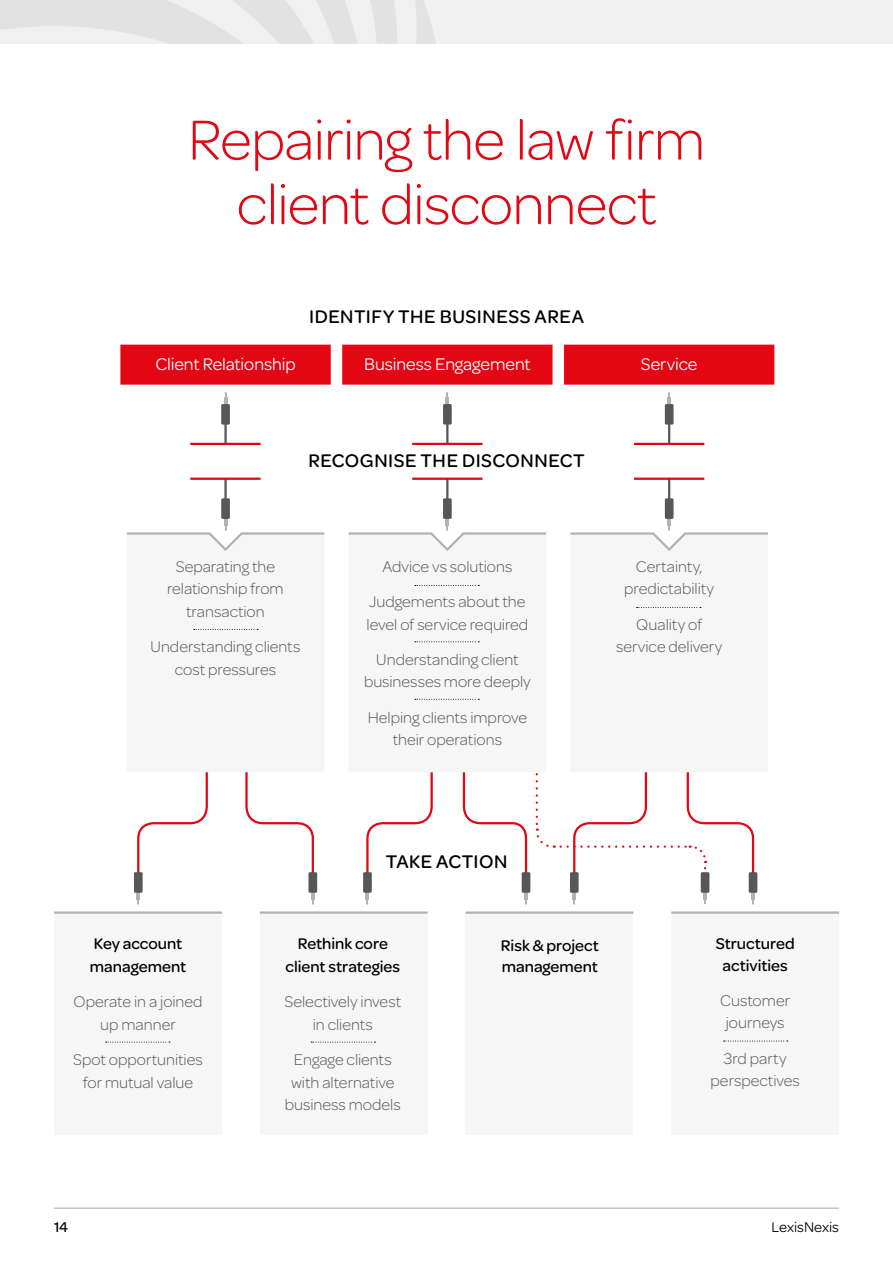
<style>
.page{position:relative;width:893px;height:1263px;background:#fff}
.page>*{position:absolute;margin:0;border:0;box-sizing:border-box;transform-origin:0 0}
.t1{font:300 60px/64.5px "Omnes";letter-spacing:-.015em;color:#e30613;text-align:center}
.t2{font:500 19.5px "Omnes";letter-spacing:.03em;color:#000}
.t3{font:18px "Omnes";letter-spacing:-.005em;color:#fff}
.t4{font:300 16.5px/22.5px "Omnes";color:#575756;text-align:center}
.t5{font:500 16.5px/21px "Omnes";color:#000}
.t6{font:15px "Omnes";color:#000}
.t7{font:500 15px "Omnes";color:#000}
</style>
<div class="page">
<hr style="left:54px;top:1207px;width:785px;height:2px;background:#c6c6c6">
<div style="left:0;top:0;width:893px;height:44px;background:#f0f0f0"></div>
<svg style="left:0;top:0;width:436px;height:43px"></svg>
<div style="left:134px;top:872px;width:9px;height:21px;background:#575756;border-radius:2px"></div>
<svg style="left:136px;top:772px;width:72px;height:133px"></svg>
<div style="left:308px;top:872px;width:9px;height:21px;background:#575756;border-radius:2px"></div>
<svg style="left:245px;top:772px;width:70px;height:133px"></svg>
<div style="left:363px;top:872px;width:9px;height:21px;background:#575756;border-radius:2px"></div>
<svg style="left:365px;top:772px;width:68px;height:133px"></svg>
<div style="left:522px;top:872px;width:8px;height:21px;background:#575756;border-radius:2px"></div>
<svg style="left:462px;top:772px;width:66px;height:133px"></svg>
<svg style="left:535px;top:773px;width:20px;height:75px"></svg>
<div style="left:749px;top:872px;width:8px;height:21px;background:#575756;border-radius:2px"></div>
<svg style="left:561px;top:772px;width:194px;height:133px"></svg>
<hr style="left:224px;top:455px;width:3px;height:57px;background:#575756">
<div style="left:221px;top:498px;width:9px;height:21px;background:#575756;border-radius:2px"></div>
<hr style="left:668px;top:410px;width:2px;height:58px;background:#575756">
<div style="left:665px;top:404px;width:8px;height:21px;background:#575756;border-radius:2px"></div>
<svg style="left:667px;top:392px;width:4px;height:12px"></svg>
<hr style="left:446px;top:455px;width:2px;height:57px;background:#575756">
<div style="left:443px;top:498px;width:9px;height:21px;background:#575756;border-radius:2px"></div>
<hr style="left:446px;top:410px;width:2px;height:58px;background:#575756">
<div style="left:443px;top:404px;width:9px;height:21px;background:#575756;border-radius:2px"></div>
<svg style="left:446px;top:392px;width:3px;height:12px"></svg>
<hr style="left:668px;top:455px;width:2px;height:57px;background:#575756">
<div style="left:665px;top:498px;width:8px;height:21px;background:#575756;border-radius:2px"></div>
<hr style="left:224px;top:410px;width:3px;height:58px;background:#575756">
<div style="left:221px;top:404px;width:9px;height:21px;background:#575756;border-radius:2px"></div>
<svg style="left:224px;top:392px;width:3px;height:12px"></svg>
<svg style="left:126px;top:509px;width:199px;height:43px"></svg>
<div style="left:120px;top:345px;width:211px;height:40px;background:#e30613"></div>
<div style="left:342px;top:345px;width:211px;height:40px;background:#e30613"></div>
<div style="left:564px;top:345px;width:210px;height:40px;background:#e30613"></div>
<div style="left:465px;top:912px;width:168px;height:223px;background:#f6f6f6"></div>
<div style="left:54px;top:912px;width:168px;height:223px;background:#f6f6f6"></div>
<svg style="left:106px;top:1042px;width:64px;height:1px"></svg>
<hr style="left:54px;top:911px;width:168px;height:3px;background:#b3b2b2">
<hr style="left:465px;top:911px;width:168px;height:3px;background:#b3b2b2">
<div style="left:260px;top:912px;width:168px;height:223px;background:#f6f6f6"></div>
<svg style="left:311px;top:1042px;width:64px;height:1px"></svg>
<svg style="left:194px;top:629px;width:64px;height:1px"></svg>
<svg style="left:415px;top:585px;width:64px;height:1px"></svg>
<svg style="left:415px;top:641px;width:64px;height:1px"></svg>
<svg style="left:415px;top:699px;width:64px;height:1px"></svg>
<svg style="left:637px;top:607px;width:64px;height:1px"></svg>
<div style="left:671px;top:912px;width:168px;height:223px;background:#f6f6f6"></div>
<svg style="left:724px;top:1041px;width:64px;height:1px"></svg>
<div style="left:190px;top:444px;width:71px;height:34px;background:#fff"></div>
<hr style="left:190px;top:443px;width:71px;height:2px;background:#e30613">
<hr style="left:190px;top:478px;width:71px;height:2px;background:#e30613">
<div style="left:412px;top:444px;width:70px;height:34px;background:#fff"></div>
<hr style="left:412px;top:443px;width:70px;height:2px;background:#e30613">
<hr style="left:412px;top:478px;width:70px;height:2px;background:#e30613">
<div style="left:634px;top:444px;width:70px;height:34px;background:#fff"></div>
<hr style="left:634px;top:443px;width:70px;height:2px;background:#e30613">
<hr style="left:634px;top:478px;width:70px;height:2px;background:#e30613">
<svg style="left:348px;top:509px;width:199px;height:43px"></svg>
<svg style="left:570px;top:509px;width:198px;height:43px"></svg>
<hr style="left:260px;top:911px;width:168px;height:3px;background:#b3b2b2">
<hr style="left:671px;top:911px;width:168px;height:3px;background:#b3b2b2">
<h1 class="t1" style="left:188px;top:108px;width:519px">Repairing the law firm client disconnect</h1>
<p class="t2" style="left:309px;top:306px;width:276px">IDENTIFY THE BUSINESS AREA</p>
<p class="t3" style="left:155px;top:354px;width:142px">Client Relationship</p>
<p class="t3" style="left:364px;top:354px;width:168px">Business Engagement</p>
<p class="t3" style="left:641px;top:354px;width:58px">Service</p>
<p class="t2" style="left:308px;top:450px;width:278px">RECOGNISE THE DISCONNECT</p>
<p class="t4" style="left:167px;top:555px;width:118px">Separating the relationship from transaction</p>
<p class="t4" style="left:151px;top:635px;width:151px">Understanding clients cost pressures</p>
<p class="t4" style="left:369px;top:549px;width:158px;line-height:35.2px">Advice vs solutions<br>Judgements about the</p>
<p class="t4" style="left:367px;top:607px;width:163px;line-height:35.2px">level of service required<br>Understanding client</p>
<p class="t4" style="left:364px;top:664px;width:168px;line-height:35.2px;text-align:left">businesses more deeply<br>Helping clients improve</p>
<p class="t4" style="left:393px;top:728px;width:111px">their operations</p>
<p class="t4" style="left:624px;top:555px;width:91px">Certainty, predictability</p>
<p class="t4" style="left:616px;top:613px;width:108px">Quality of service delivery</p>
<p class="t5" style="left:90px;top:933px;width:98px;line-height:22.5px">Key account management</p>
<p class="t4" style="left:73px;top:990px;width:131px">Operate in a joined up manner</p>
<p class="t4" style="left:73px;top:1048px;width:131px">Spot opportunities for mutual value</p>
<p class="t2" style="left:386px;top:851px;width:123px">TAKE ACTION</p>
<p class="t5" style="left:286px;top:933px;width:116px;line-height:22.5px;text-align:center">Rethink core client strategies</p>
<p class="t4" style="left:284px;top:990px;width:118px">Selectively invest in clients</p>
<p class="t4" style="left:285px;top:1048px;width:117px">Engage clients with alternative business models</p>
<p class="t5" style="left:501px;top:935px;width:100px">Risk &amp; project management</p>
<p class="t5" style="left:716px;top:933px;width:80px;text-align:center">Structured activities</p>
<p class="t4" style="left:720px;top:989px;width:71px">Customer journeys</p>
<p class="t4" style="left:710px;top:1047px;width:91px">3rd party perspectives</p>
<p class="t7" style="left:54px;top:1219px;width:16px">14</p>
<p class="t6" style="left:771px;top:1219px;width:69px">LexisNexis</p>
</div>
